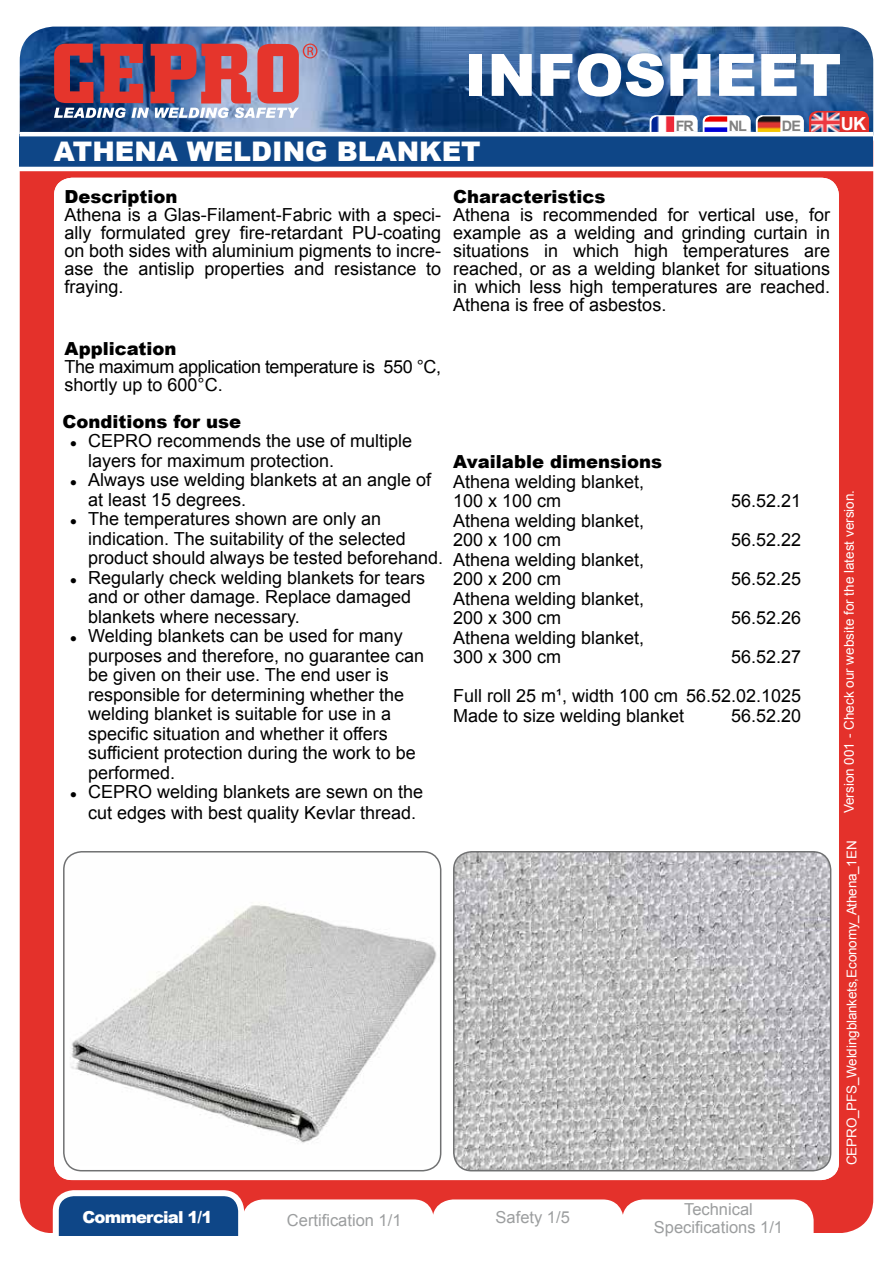
<style>
.page{position:relative;width:893px;height:1263px;background:#fff}
.page>*{position:absolute;margin:0;border:0;box-sizing:border-box;transform-origin:0 0}
.t1{font:900 58.5px "Arial";color:#fff}
.t2{font:900 27px "Arial";color:#fff}
.t3{font:18px/19.5px "Arial";color:#000}
.t4{font:900 18px "Arial";color:#000}
.t5{font:18px/18px "Arial";letter-spacing:-.02em;color:#000}
.t6{font:700 18px "Arial";color:#fff}
.t7{font:16.5px/18px "Arial";color:#9c9e9f;text-align:center}
.t8{font:900 16.5px "Arial";letter-spacing:-.05em;color:#fff}
.t9{font:700 14.4px "Arial";color:#000}
.t10{font:13.5px "Arial";letter-spacing:-.015em;color:#fff}
</style>
<div class="page">
<div style="left:20px;top:108px;width:853px;height:1125px;background:#e4312b;border-radius:34px"></div>
<img style="left:20px;top:27px;width:853px;height:105px">
<div style="left:20px;top:134px;width:853px;height:35px;background:#0e4687"></div>
<svg style="left:54px;top:44px;width:263px;height:74px;background:#aa6272"></svg>
<hr style="left:20px;top:132px;width:853px;height:4px;background:#fff">
<hr style="left:17px;top:167px;width:860px;height:4px;background:#fff">
<div style="left:54px;top:178px;width:785px;height:1002px;background:#fff;border-radius:18px"></div>
<img style="left:64px;top:852px;width:377px;height:313px">
<div style="left:63px;top:851px;width:378px;height:320px;border:2px solid #707172;border-radius:18px"></div>
<img style="left:454px;top:852px;width:377px;height:319px">
<div style="left:453px;top:851px;width:378px;height:320px;border:2px solid #707172;border-radius:18px"></div>
<svg style="left:53px;top:1190px;width:761px;height:46px"></svg>
<svg style="left:648px;top:109px;width:223px;height:23px"></svg>
<img style="left:704px;top:116px;width:23px;height:16px">
<h1 class="t1" style="left:465px;top:33px;width:387px">DATASHEET</h1>
<h1 class="t1" style="left:465px;top:33px;width:378px">INFOSHEET</h1>
<p class="t9" style="left:675px;top:116px;width:20px">FR</p>
<p class="t9" style="left:728px;top:116px;width:20px">NL</p>
<p class="t9" style="left:781px;top:116px;width:21px">DE</p>
<p class="t6" style="left:841px;top:112px;width:27px">UK</p>
<h2 class="t2" style="left:54px;top:132px;width:428px">ATHENA WELDING BLANKET</h2>
<p class="t4" style="left:453px;top:184px;width:154px">Characteristics</p>
<p class="t3" style="left:453px;top:206px;width:378px;line-height:18px;text-align:justify">Athena is recommended for vertical use, for example as a welding and grinding curtain in situations in which high temperatures are reached, or as a welding blanket for situations in which less high temperatures are reached.<br>Athena is free of asbestos.</p>
<p class="t4" style="left:64px;top:184px;width:115px">Description</p>
<p class="t3" style="left:64px;top:206px;width:378px;line-height:18px;text-align:justify">Athena is a Glas-Filament-Fabric with a speci&shy;ally formulated grey fire-retardant PU-coating on both sides with aluminium pigments to incre&shy;ase the antislip properties and resistance to fraying.</p>
<p class="t4" style="left:64px;top:335px;width:114px">Application</p>
<p class="t5" style="left:64px;top:357px;width:378px">The maximum application temperature is 550 °C, shortly up to 600°C.</p>
<p class="t4" style="left:63px;top:408px;width:180px">Conditions for use</p>
<p class="t3" style="left:88px;top:431px;width:326px;text-indent:-18px">● CEPRO recommends the use of multiple layers for maximum protection.</p>
<p class="t3" style="left:88px;top:470px;width:345px;text-indent:-18px">● Always use welding blankets at an angle of at least 15 degrees.</p>
<p class="t3" style="left:88px;top:509px;width:357px;text-indent:-18px">● The temperatures shown are only an indication. The suitability of the selected product should always be tested beforehand.</p>
<p class="t3" style="left:88px;top:568px;width:339px;text-indent:-18px">● Regularly check welding blankets for tears and or other damage. Replace damaged blankets where necessary.</p>
<p class="t3" style="left:88px;top:626px;width:338px;text-indent:-18px">● Welding blankets can be used for many purposes and therefore, no guarantee can be given on their use. The end user is responsible for determining whether the welding blanket is suitable for use in a specific situation and whether it offers sufficient protection during the work to be performed.</p>
<p class="t3" style="left:88px;top:782px;width:337px;line-height:21px;text-indent:-18px">● CEPRO welding blankets are sewn on the cut edges with best quality Kevlar thread.</p>
<p class="t4" style="left:453px;top:449px;width:210px">Available dimensions</p>
<p class="t3" style="left:453px;top:472px;width:193px">Athena welding blanket,<br>100 x 100 cm</p>
<p class="t3" style="left:453px;top:511px;width:193px">Athena welding blanket,<br>200 x 100 cm</p>
<p class="t3" style="left:453px;top:550px;width:193px">Athena welding blanket,<br>200 x 200 cm</p>
<p class="t3" style="left:453px;top:589px;width:193px">Athena welding blanket,<br>200 x 300 cm</p>
<p class="t3" style="left:731px;top:492px;width:72px">56.52.21</p>
<p class="t3" style="left:731px;top:530px;width:72px">56.52.22</p>
<p class="t3" style="left:731px;top:569px;width:72px">56.52.25</p>
<p class="t3" style="left:731px;top:608px;width:72px">56.52.26</p>
<p class="t3" style="left:453px;top:628px;width:193px">Athena welding blanket,<br>300 x 300 cm</p>
<p class="t3" style="left:453px;top:638px;width:349px;line-height:39px;text-align:right">56.52.27<br>Full roll 25 m¹, width 100 cm 56.52.02.1025</p>
<p class="t3" style="left:453px;top:706px;width:233px">Made to size welding blanket</p>
<p class="t3" style="left:731px;top:706px;width:72px">56.52.20</p>
<p class="t10" style="left:840px;top:813px;width:325px;rotate:-90deg">Version 001 - Check our website for the latest version.</p>
<p class="t10" style="left:843px;top:1165px;width:326px;rotate:-90deg">CEPRO_PFS_Welding blankets, Economy_Athena_1EN</p>
<p class="t8" style="left:83px;top:1205px;width:131px">Commercial 1/1</p>
<p class="t7" style="left:287px;top:1211px;width:116px">Certification 1/1</p>
<p class="t7" style="left:496px;top:1209px;width:76px">Safety 1/5</p>
<p class="t7" style="left:654px;top:1200px;width:131px">Technical<br>Specifications 1/1</p>
</div>
